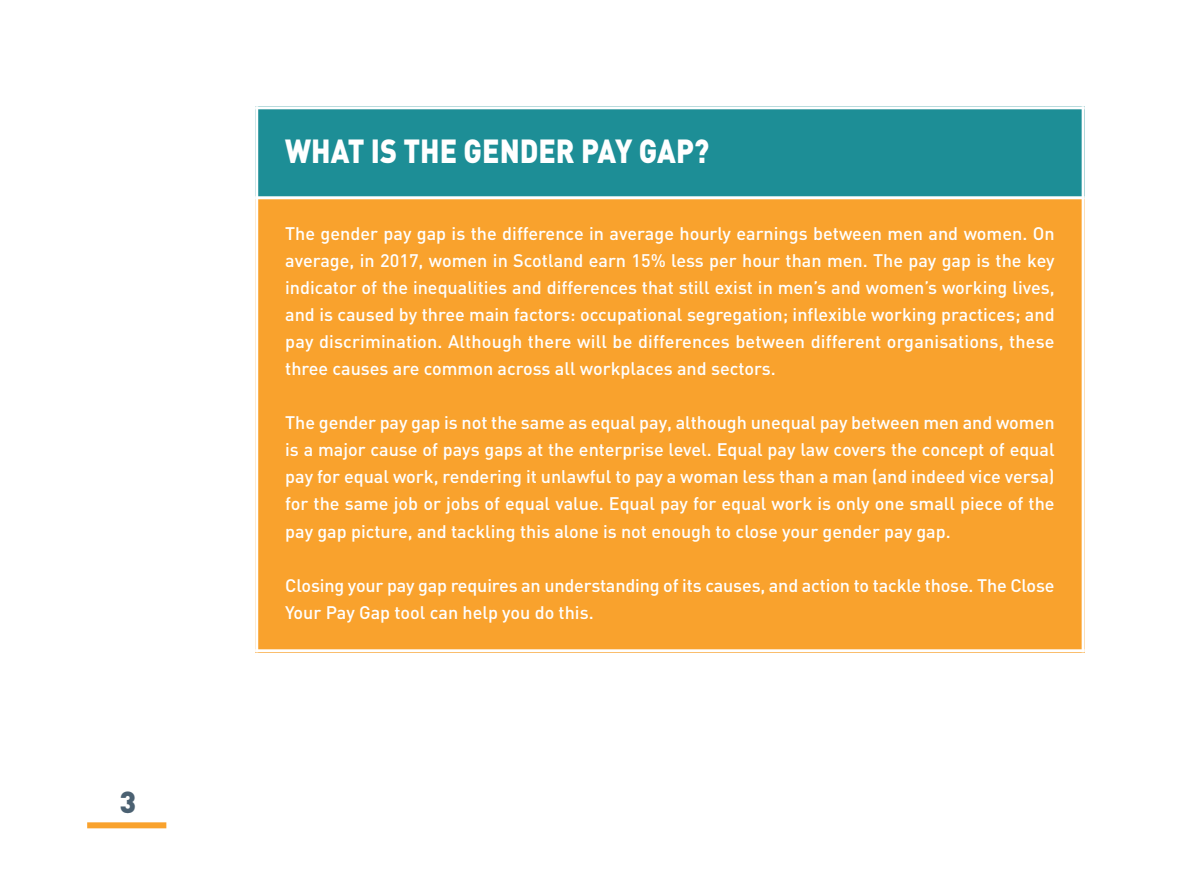
<style>
.page{position:relative;width:1191px;height:893px;background:#fff}
.page>*{position:absolute;margin:0;border:0;box-sizing:border-box;transform-origin:0 0}
.t1{font:900 33px "DIN";color:#fff;scale:.87 1}
.t2{font:900 30px "DIN";color:#4b6172}
.t3{font:500 18px/27px "DIN";letter-spacing:-.005em;color:#fff;text-align:justify}
</style>
<div class="page">
<div style="left:87px;top:822px;width:79px;height:6px;background:#f9a22d"></div>
<div style="left:255px;top:106px;width:829px;height:92px;background:#1d8e96"></div>
<div style="left:255px;top:198px;width:829px;height:454px;background:#f9a22d"></div>
<hr style="left:255px;top:106px;width:3px;height:546px;background:#fff">
<hr style="left:1081px;top:106px;width:3px;height:546px;background:#fff">
<hr style="left:255px;top:106px;width:829px;height:3px;background:#fff">
<hr style="left:255px;top:196px;width:829px;height:3px;background:#fff">
<hr style="left:255px;top:649px;width:829px;height:3px;background:#fff">
<h2 class="t2" style="left:120px;top:785px;width:18px">3</h2>
<h1 class="t1" style="left:285px;top:132px;width:489px">WHAT IS THE GENDER PAY GAP?</h1>
<p class="t3" style="left:285px;top:221px;width:771px">The gender pay gap is the difference in average hourly earnings between men and women. On average, in 2017, women in Scotland earn 15% less per hour than men. The pay gap is the key indicator of the inequalities and differences that still exist in men’s and women’s working lives, and is caused by three main factors: occupational segregation; inflexible working practices; and pay discrimination. Although there will be differences between different organisations, these three causes are common across all workplaces and sectors.</p>
<p class="t3" style="left:285px;top:410px;width:771px">The gender pay gap is not the same as equal pay, although unequal pay between men and women is a major cause of pays gaps at the enterprise level. Equal pay law covers the concept of equal pay for equal work, rendering it unlawful to pay a woman less than a man (and indeed vice versa) for the same job or jobs of equal value. Equal pay for equal work is only one small piece of the pay gap picture, and tackling this alone is not enough to close your gender pay gap.</p>
<p class="t3" style="left:285px;top:572px;width:771px">Closing your pay gap requires an understanding of its causes, and action to tackle those. The Close<br>Your Pay Gap tool can help you do this.</p>
</div>
